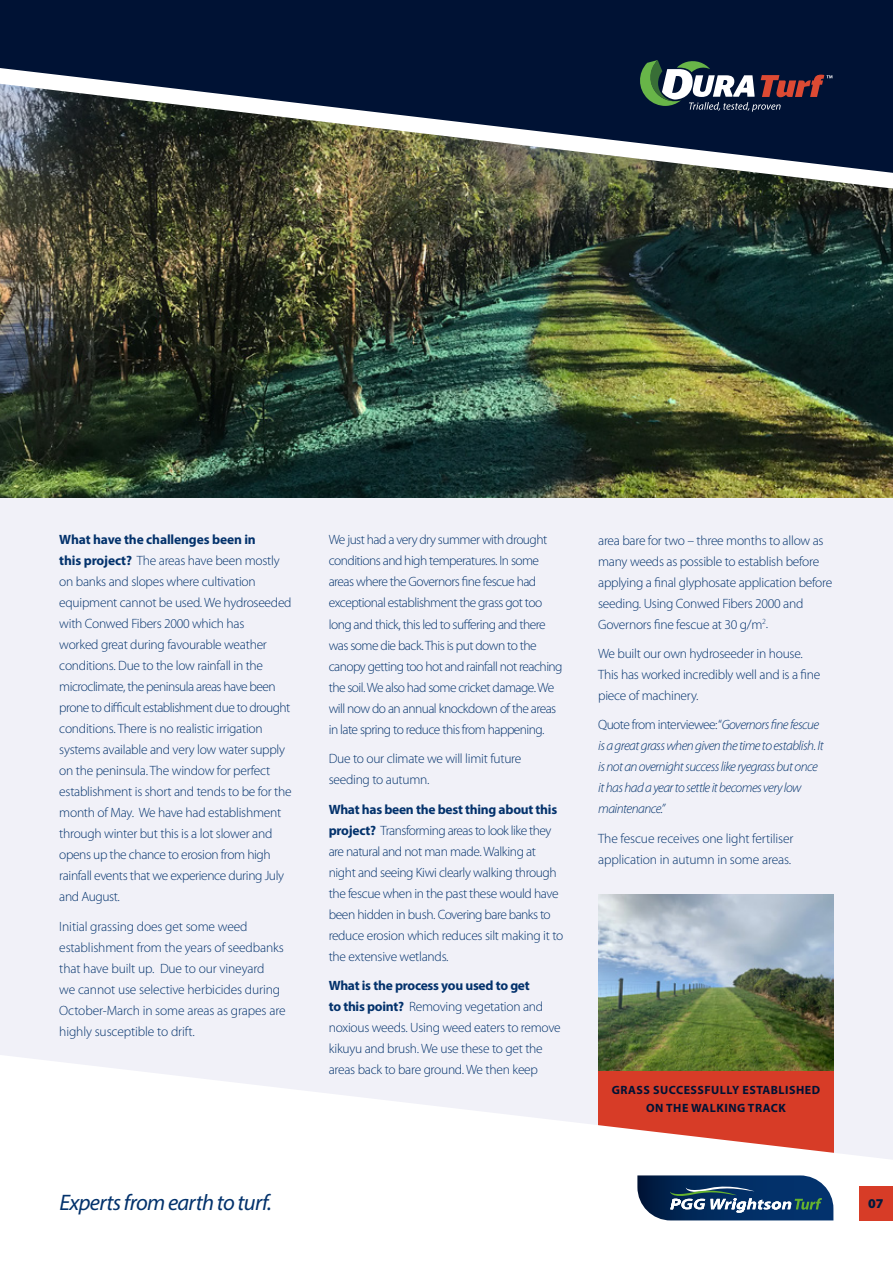
<style>
.page{position:relative;width:893px;height:1263px;background:#f1f1f8}
.page>*{position:absolute;margin:0;border:0;box-sizing:border-box;transform-origin:0 0}
.t1{font:italic 22.5px "Myriad Pro";letter-spacing:-.03em;color:#03326c}
.t2{font:300 13.5px/21px "Myriad Pro";letter-spacing:-.02em;color:#03326c}
.t3{font:300 13.5px/21px "Myriad Pro";letter-spacing:-.04em;color:#03326c}
.t4{font:italic 300 13.5px/21px "Myriad Pro";letter-spacing:-.04em;color:#03326c}
.t5{font:900 13.5px "Myriad Pro";color:#021a3c}
.t6{font:700 12px/18px "Myriad Pro";letter-spacing:.04em;color:#001234;text-align:center}
.s1{font-weight:700}
.s2{font-style:normal}
</style>
<div class="page">
<img style="left:0;top:190px;width:893px;height:307px">
<img style="left:598px;top:894px;width:235px;height:159px">
<svg style="left:0;top:1053px;width:893px;height:210px;fill:#fff"></svg>
<div style="left:859px;top:1186px;width:34px;height:34px;background:#d73c27"></div>
<svg style="left:637px;top:1175px;width:196px;height:45px;background:#2c4f75"></svg>
<img style="left:0;top:174px;width:893px;height:16px">
<svg style="left:0;top:0;width:893px;height:174px;background:#283548"></svg>
<svg style="left:637px;top:60px;width:195px;height:52px;background:#444c57"></svg>
<p class="t2" style="left:59px;top:529px;width:234px"><span class="s1">What have the challenges been in<br>this project?</span> The areas have been mostly on banks and slopes where cultivation equipment cannot be used. We hydroseeded with Conwed Fibers 2000 which has<br>worked great during favourable weather conditions. Due to the low rainfall in the microclimate, the peninsula areas have been prone to difficult establishment due to drought conditions. There is no realistic irrigation systems available and very low water supply on the peninsula. The window for perfect establishment is short and tends to be for the month of May. We have had establishment through winter but this is a lot slower and opens up the chance to erosion from high rainfall events that we experience during July and August.</p>
<p class="t2" style="left:59px;top:916px;width:228px">Initial grassing does get some weed establishment from the years of seedbanks that have built up. Due to our vineyard<br>we cannot use selective herbicides during October-March in some areas as grapes are highly susceptible to drift.</p>
<p class="t3" style="left:329px;top:529px;width:235px">We just had a very dry summer with drought conditions and high temperatures. In some areas where the Governors fine fescue had exceptional establishment the grass got too long and thick, this led to suffering and there was some die back. This is put down to the canopy getting too hot and rainfall not reaching the soil. We also had some cricket damage. We will now do an annual knockdown of the areas in late spring to reduce this from happening.</p>
<p class="t2" style="left:329px;top:748px;width:194px">Due to our climate we will limit future seeding to autumn.</p>
<p class="t2" style="left:329px;top:798px;width:236px"><span class="s1">What has been the best thing about this project?</span> Transforming areas to look like they are natural and not man made. Walking at night and seeing Kiwi clearly walking through the fescue when in the past these would have been hidden in bush. Covering bare banks to reduce erosion which reduces silt making it to the extensive wetlands.</p>
<p class="t2" style="left:329px;top:975px;width:233px"><span class="s1">What is the process you used to get<br>to this point?</span> Removing vegetation and noxious weeds. Using weed eaters to remove kikuyu and brush. We use these to get the areas back to bare ground. We then keep</p>
<p class="t2" style="left:598px;top:529px;width:236px">area bare for two – three months to allow as many weeds as possible to establish before applying a final glyphosate application before seeding. Using Conwed Fibers 2000 and Governors fine fescue at 30 g/m<sup>2</sup>.</p>
<p class="t2" style="left:598px;top:643px;width:224px">We built our own hydroseeder in house.<br>This has worked incredibly well and is a fine piece of machinery.</p>
<p class="t4" style="left:598px;top:714px;width:227px"><span class="s2">Quote from interviewee: “</span>Governors fine fescue is a great grass when given the time to establish. It is not an overnight success like ryegrass but once it has had a year to settle it becomes very low maintenance.”</p>
<p class="t2" style="left:598px;top:828px;width:197px">The fescue receives one light fertiliser application in autumn in some areas.</p>
<p class="t6" style="left:612px;top:1080px;width:210px">GRASS SUCCESSFULLY ESTABLISHED<br>ON THE WALKING TRACK</p>
<h1 class="t1" style="left:60px;top:1188px;width:214px">Experts from earth to turf.</h1>
<p class="t5" style="left:868px;top:1194px;width:17px">07</p>
</div>
